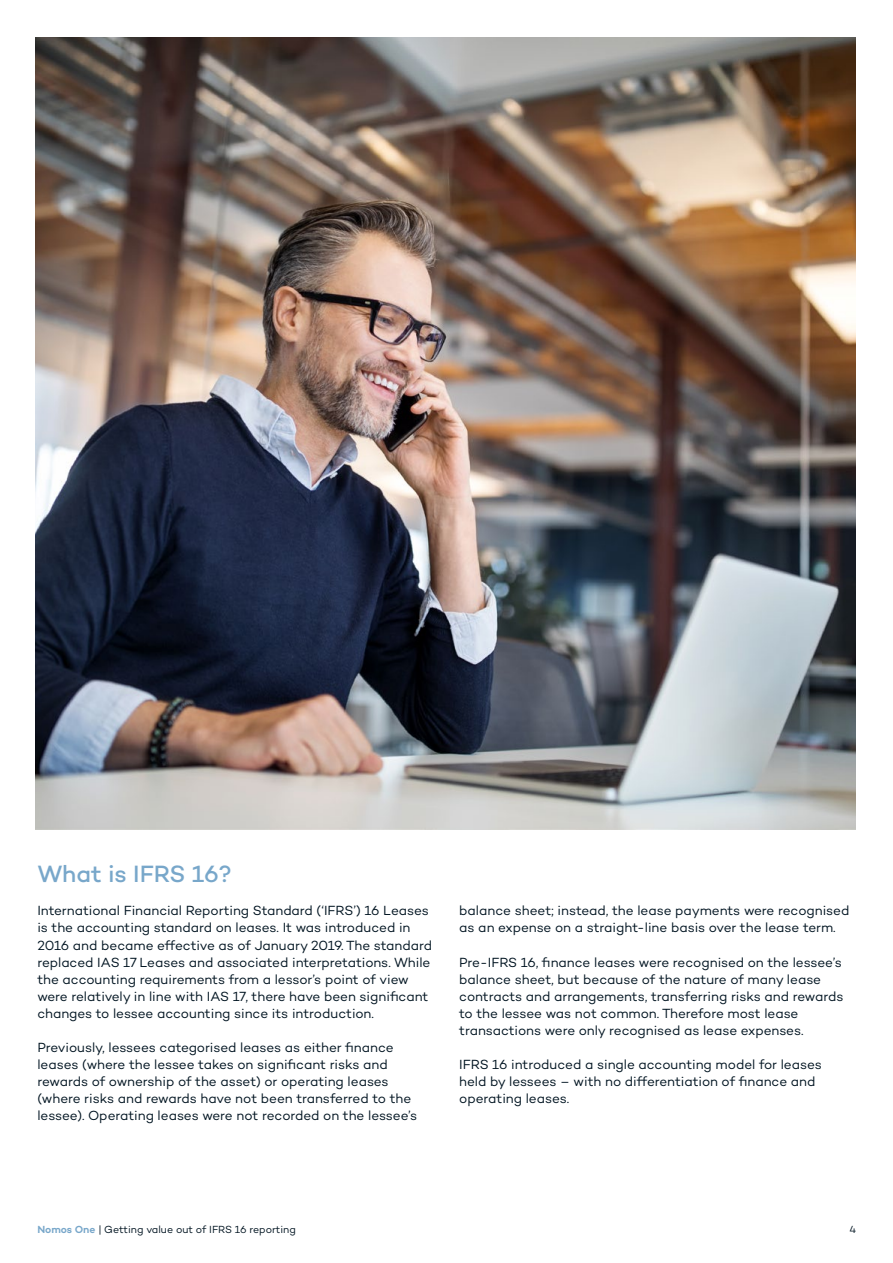
<style>
.page{position:relative;width:893px;height:1263px;background:#fff}
.page>*{position:absolute;margin:0;border:0;box-sizing:border-box;transform-origin:0 0}
.t1{font:500 24px "Campton";color:#78a7ca}
.t2{font:13.5px/17.1px "Campton";letter-spacing:-.005em;color:#001421}
.t3{font:10.5px "Campton";color:#001421}
.s1{font-weight:600;color:#78a7ca}
</style>
<div class="page">
<img style="left:36px;top:37px;width:819px;height:792px">
<h1 class="t1" style="left:37px;top:859px;width:196px">What is IFRS 16?</h1>
<p class="t2" style="left:37px;top:902px;width:396px">International Financial Reporting Standard (‘IFRS’) 16 Leases is the accounting standard on leases. It was introduced in 2016 and became effective as of January 2019. The standard replaced IAS 17 Leases and associated interpretations. While the accounting requirements from a lessor’s point of view were relatively in line with IAS 17, there have been significant changes to lessee accounting since its introduction.</p>
<p class="t2" style="left:37px;top:1039px;width:381px">Previously, lessees categorised leases as either finance leases (where the lessee takes on significant risks and rewards of ownership of the asset) or operating leases (where risks and rewards have not been transferred to the lessee). Operating leases were not recorded on the lessee’s</p>
<p class="t2" style="left:459px;top:902px;width:392px">balance sheet; instead, the lease payments were recognised as an expense on a straight-line basis over the lease term.</p>
<p class="t2" style="left:459px;top:953px;width:386px">Pre-IFRS 16, finance leases were recognised on the lessee’s balance sheet, but because of the nature of many lease contracts and arrangements, transferring risks and rewards to the lessee was not common. Therefore most lease transactions were only recognised as lease expenses.</p>
<p class="t2" style="left:459px;top:1056px;width:364px">IFRS 16 introduced a single accounting model for leases held by lessees – with no differentiation of finance and operating leases.</p>
<p class="t3" style="left:37px;top:1222px;width:260px"><span class="s1">Nomos One</span> | Getting value out of IFRS 16 reporting</p>
<p class="t3" style="left:850px;top:1223px;width:8px">4</p>
</div>
